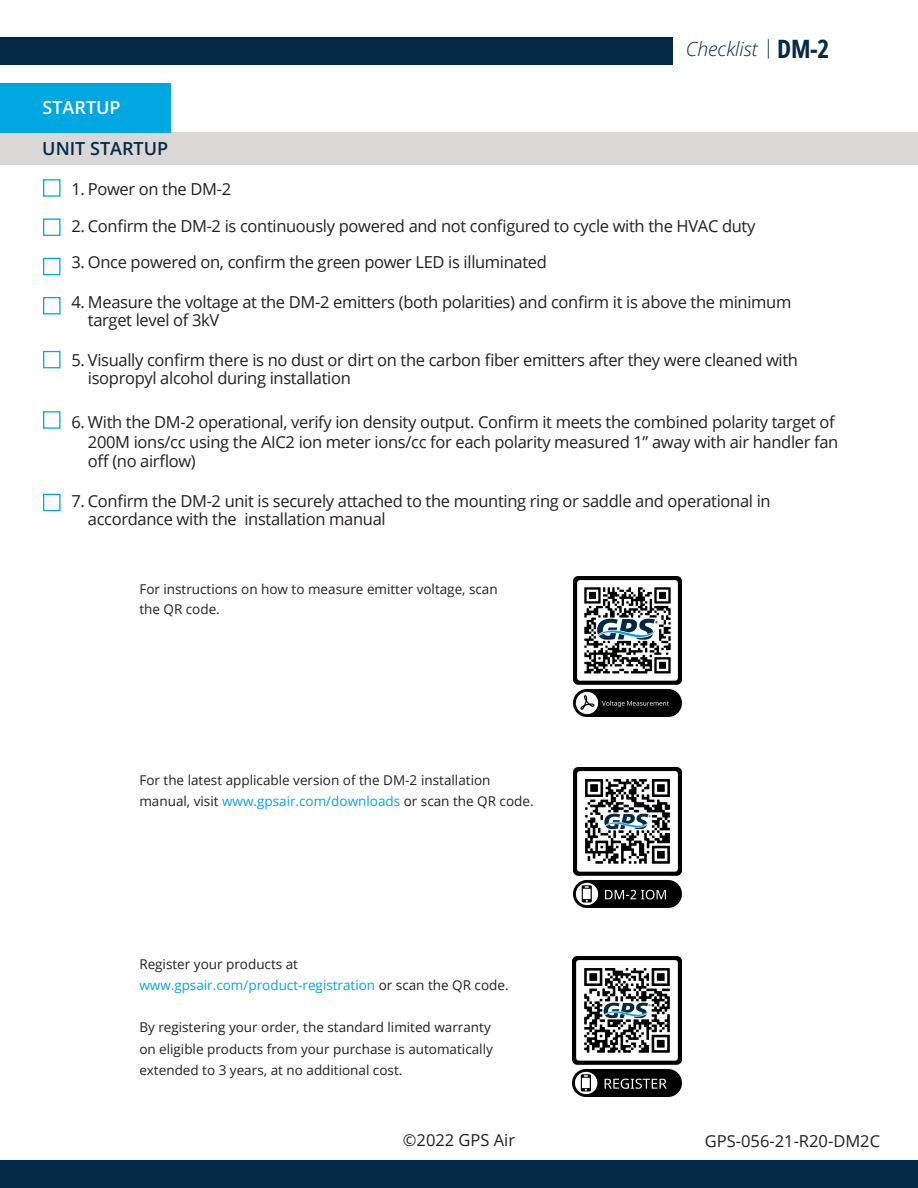
<style>
.page{position:relative;width:918px;height:1188px;background:#fff}
.page>*{position:absolute;margin:0;border:0;box-sizing:border-box;transform-origin:0 0}
.t1{font:italic 300 19.5px "Open Sans";letter-spacing:-.005em;color:#042a47}
.t2{font:600 18px "Open Sans";color:#042a47}
.t3{font:600 18px "Open Sans";color:#fff}
.t4{font:16.5px/18px "Open Sans";letter-spacing:-.02em;color:#231f20}
.t5{font:16.5px "Open Sans";color:#231f20}
.t6{font:13.5px/21.3px "Open Sans";color:#231f20}
.s1{font-family:"Open Sans Condensed";font-weight:700;font-style:normal;font-size:25.35px}
.s2{color:#00a7e1}
</style>
<div class="page">
<div style="left:0;top:37px;width:672px;height:27px;background:#042a47"></div>
<div style="left:0;top:1161px;width:918px;height:27px;background:#042a47"></div>
<div style="left:0;top:132px;width:918px;height:33px;background:#d9d8d6"></div>
<div style="left:0;top:83px;width:171px;height:49px;background:#00a7e1"></div>
<div style="left:43px;top:411px;width:18px;height:18px;border:1px solid #00a7e1"></div>
<div style="left:43px;top:494px;width:18px;height:17px;border:1px solid #00a7e1"></div>
<div style="left:43px;top:179px;width:18px;height:18px;border:1px solid #00a7e1"></div>
<div style="left:43px;top:218px;width:18px;height:18px;border:1px solid #00a7e1"></div>
<div style="left:43px;top:258px;width:18px;height:17px;border:1px solid #00a7e1"></div>
<div style="left:43px;top:297px;width:18px;height:17px;border:1px solid #00a7e1"></div>
<div style="left:43px;top:351px;width:18px;height:17px;border:1px solid #00a7e1"></div>
<img style="left:574px;top:576px;width:108px;height:140px">
<img style="left:573px;top:956px;width:108px;height:141px">
<img style="left:574px;top:768px;width:107px;height:139px">
<p class="t1" style="left:686px;top:35px;width:145px">Checklist | <span class="s1">DM-2</span></p>
<p class="t3" style="left:43px;top:95px;width:80px">STARTUP</p>
<p class="t2" style="left:42px;top:136px;width:127px">UNIT STARTUP</p>
<p class="t4" style="left:71px;top:180px;width:161px">1. Power on the DM-2</p>
<p class="t4" style="left:71px;top:216px;width:685px">2. Confirm the DM-2 is continuously powered and not configured to cycle with the HVAC duty</p>
<p class="t4" style="left:71px;top:253px;width:477px">3. Once powered on, confirm the green power LED is illuminated</p>
<p class="t4" style="left:88px;top:293px;width:705px;text-indent:-17px">4. Measure the voltage at the DM-2 emitters (both polarities) and confirm it is above the minimum target level of 3kV</p>
<p class="t4" style="left:88px;top:351px;width:712px;text-indent:-17px">5. Visually confirm there is no dust or dirt on the carbon fiber emitters after they were cleaned with isopropyl alcohol during installation</p>
<p class="t4" style="left:88px;top:412px;width:752px;line-height:19.6px;text-indent:-17px">6. With the DM-2 operational, verify ion density output. Confirm it meets the combined polarity target of<br>200M ions/cc using the AIC2 ion meter ions/cc for each polarity measured 1” away with air handler fan off (no airflow)</p>
<p class="t4" style="left:88px;top:492px;width:684px;text-indent:-17px">7. Confirm the DM-2 unit is securely attached to the mounting ring or saddle and operational in accordance with the installation manual</p>
<p class="t6" style="left:139px;top:578px;width:360px;line-height:20.9px">For instructions on how to measure emitter voltage, scan the QR code.</p>
<p class="t6" style="left:139px;top:769px;width:396px">For the latest applicable version of the DM-2 installation manual, visit <span class="s2">www.gpsair.com/downloads</span> or scan the QR code.</p>
<p class="t6" style="left:139px;top:954px;width:371px;line-height:20.5px">Register your products at <span class="s2">www.gpsair.com/product-registration</span> or scan the QR code.</p>
<p class="t6" style="left:139px;top:1017px;width:355px">By registering your order, the standard limited warranty on eligible products from your purchase is automatically extended to 3 years, at no additional cost.</p>
<p class="t5" style="left:403px;top:1129px;width:114px">©2022 GPS Air</p>
<p class="t5" style="left:705px;top:1129px;width:177px">GPS-056-21-R20-DM2C</p>
</div>
